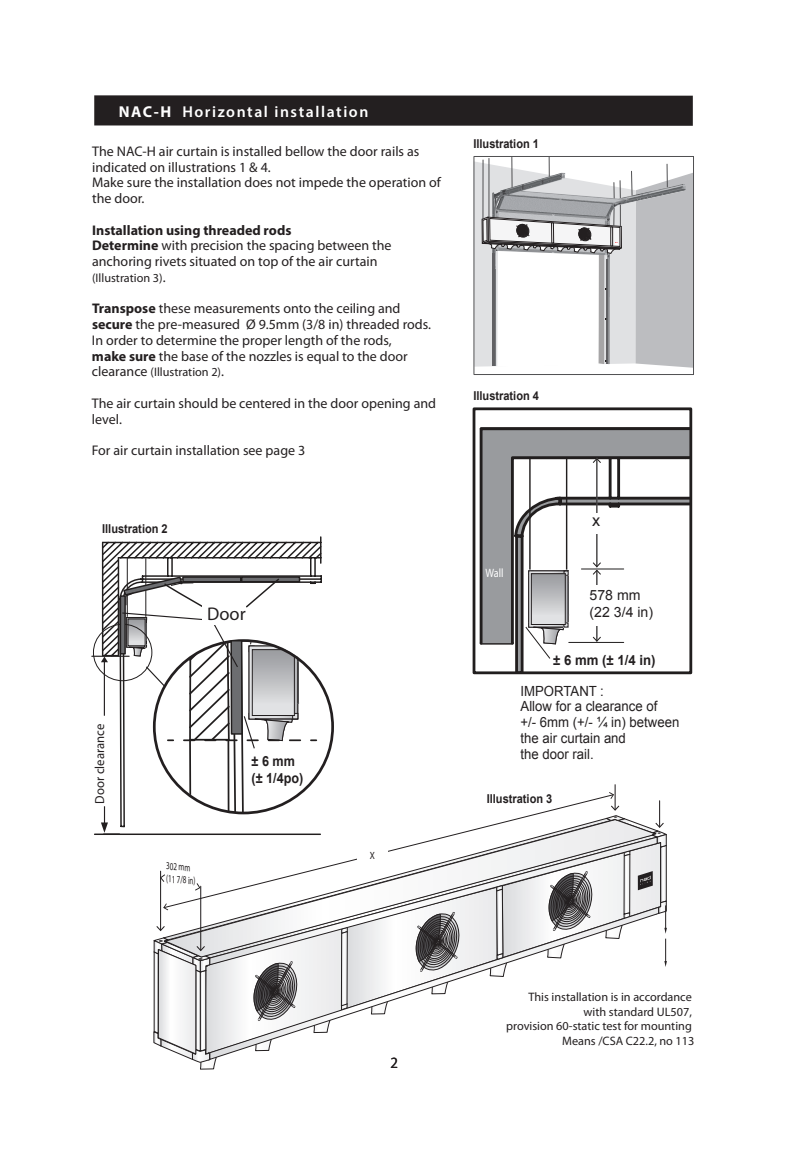
<style>
.page{position:relative;width:788px;height:1166px;background:#fff}
.page>*{position:absolute;margin:0;border:0;box-sizing:border-box;transform-origin:0 0}
.t1{font:18.38px "Myriad Pro";color:#231f20}
.t2{font:16.1px "Arial";color:#231f20}
.t3{font:600 15.75px "Myriad Pro";letter-spacing:.1em;color:#fff}
.t4{font:15.75px "Myriad Pro";color:#231f20;scale:.93 1}
.t5{font:14.17px/17px "Arial";color:#231f20}
.t6{font:14px/15.8px "Myriad Pro";color:#231f20}
.t7{font:14px/15.8px "Arial";color:#231f20;scale:.94 1}
.t8{font:700 14px "Arial";color:#231f20;scale:.94 1}
.t9{font:700 14px/16.8px "Arial";color:#231f20;scale:.9 1}
.t10{font:13.12px "Myriad Pro";color:#231f20}
.t11{font:12.25px/14.7px "Myriad Pro";color:#231f20;text-align:right}
.t12{font:700 12.25px "Arial";color:#231f20;scale:.9 1}
.t13{font:12.08px "Myriad Pro";color:#fff;scale:.85 1}
.t14{font:11.55px "Arial";color:#231f20;scale:.93 1}
.t15{font:10.67px/12.8px "Myriad Pro";color:#231f20;scale:.66 1}
.t16{font:10.5px "Myriad Pro";color:#231f20;scale:.85 1}
.t17{font:700 5.95px "Arial";color:#231f20;scale:2.36 1}
.t18{font:5.25px "Arial";color:#231f20;scale:2.36 1}
.s1{font-weight:700}
.s2{font-size:14px}
</style>
<div class="page">
<div style="left:94px;top:95px;width:598px;height:31px;background:#231f20"></div>
<hr style="left:95px;top:833px;width:225px;height:2px;background:#211e1e">
<svg style="left:475px;top:158px;width:216px;height:210px"></svg>
<div style="left:473px;top:156px;width:220px;height:219px;border:1px solid #505052"></div>
<hr style="left:92px;top:655px;width:37px;height:2px;background:#211e1e">
<svg style="left:479px;top:427px;width:209px;height:110px"></svg>
<hr style="left:529px;top:458px;width:1px;height:111px;background:#211e1e">
<hr style="left:566px;top:458px;width:1px;height:111px;background:#211e1e">
<div style="left:472px;top:407px;width:220px;height:267px;border:3px solid #211e1e"></div>
<div style="left:515px;top:535px;width:8px;height:139px;background:#211e1e"></div>
<hr style="left:596px;top:459px;width:1px;height:107px;background:#211e1e">
<svg style="left:592px;top:458px;width:9px;height:5px"></svg>
<div style="left:578px;top:513px;width:26px;height:20px;background:#fff"></div>
<svg style="left:101px;top:537px;width:565px;height:532px"></svg>
<p class="t3" style="left:119px;top:102px;width:251px"><span class="s1">NAC-H</span> Horizontal installation</p>
<p class="t6" style="left:92px;top:143px;width:350px">The NAC-H air curtain is installed bellow the door rails as indicated on illustrations 1 &amp; 4.<br>Make sure the installation does not impede the operation of the door.</p>
<p class="t6" style="left:92px;top:222px;width:301px"><span class="s1">Installation using threaded rods<br>Determine</span> with precision the spacing between the anchoring rivets situated on top of the air curtain</p>
<p class="t11" style="left:92px;top:270px;width:75px">(Illustration 3)<span class="s2">.</span></p>
<p class="t6" style="left:92px;top:300px;width:340px"><span class="s1">Transpose</span> these measurements onto the ceiling and <span class="s1">secure</span> the pre-measured Ø 9.5mm (3/8 in) threaded rods.<br>In order to determine the proper length of the rods,<br><span class="s1">make sure</span> the base of the nozzles is equal to the door</p>
<p class="t11" style="left:92px;top:365px;width:133px"><span class="s2">clearance</span> (Illustration 2)<span class="s2">.</span></p>
<p class="t6" style="left:92px;top:395px;width:346px">The air curtain should be centered in the door opening and level.</p>
<p class="t6" style="left:92px;top:442px;width:215px">For air curtain installation see page 3</p>
<p class="t12" style="left:102px;top:521px;width:74px">Illustration 2</p>
<p class="t14" style="left:179px;top:575px;width:6px">•</p>
<h1 class="t1" style="left:207px;top:603px;width:40px">Door</h1>
<p class="t10" style="left:92px;top:803px;width:81px;rotate:-90deg">Door clearance</p>
<p class="t15" style="left:167px;top:859px;width:47px;rotate:4deg">302 mm (11 7/8 in)</p>
<p class="t17" style="left:158px;top:937px;width:4px">•</p>
<p class="t9" style="left:251px;top:753px;width:59px">± 6 mm (± 1/4po)</p>
<p class="t17" style="left:198px;top:954px;width:4px">•</p>
<p class="t16" style="left:370px;top:849px;width:7px">X</p>
<p class="t4" style="left:390px;top:1052px;width:10px">2</p>
<p class="t12" style="left:473px;top:136px;width:74px">Illustration 1</p>
<p class="t12" style="left:473px;top:387px;width:74px">Illustration 4</p>
<p class="t13" style="left:485px;top:565px;width:23px">Wall</p>
<p class="t2" style="left:592px;top:510px;width:10px">x</p>
<p class="t5" style="left:589px;top:586px;width:65px">578 mm (22 3/4 in)</p>
<p class="t8" style="left:553px;top:650px;width:110px">± 6 mm (± 1/4 in)</p>
<p class="t7" style="left:520px;top:683px;width:170px">IMPORTANT :<br>Allow for a clearance of<br>+/- 6mm (+/- ¼ in) between the air curtain and<br>the door rail.</p>
<p class="t12" style="left:486px;top:790px;width:74px">Illustration 3</p>
<p class="t18" style="left:613px;top:814px;width:3px">•</p>
<p class="t18" style="left:657px;top:830px;width:3px">•</p>
<p class="t11" style="left:506px;top:989px;width:190px">This installation is in accordance with standard UL507,<br>provision 60-static test for mounting<br>Means /CSA C22.2, no 113</p>
</div>
